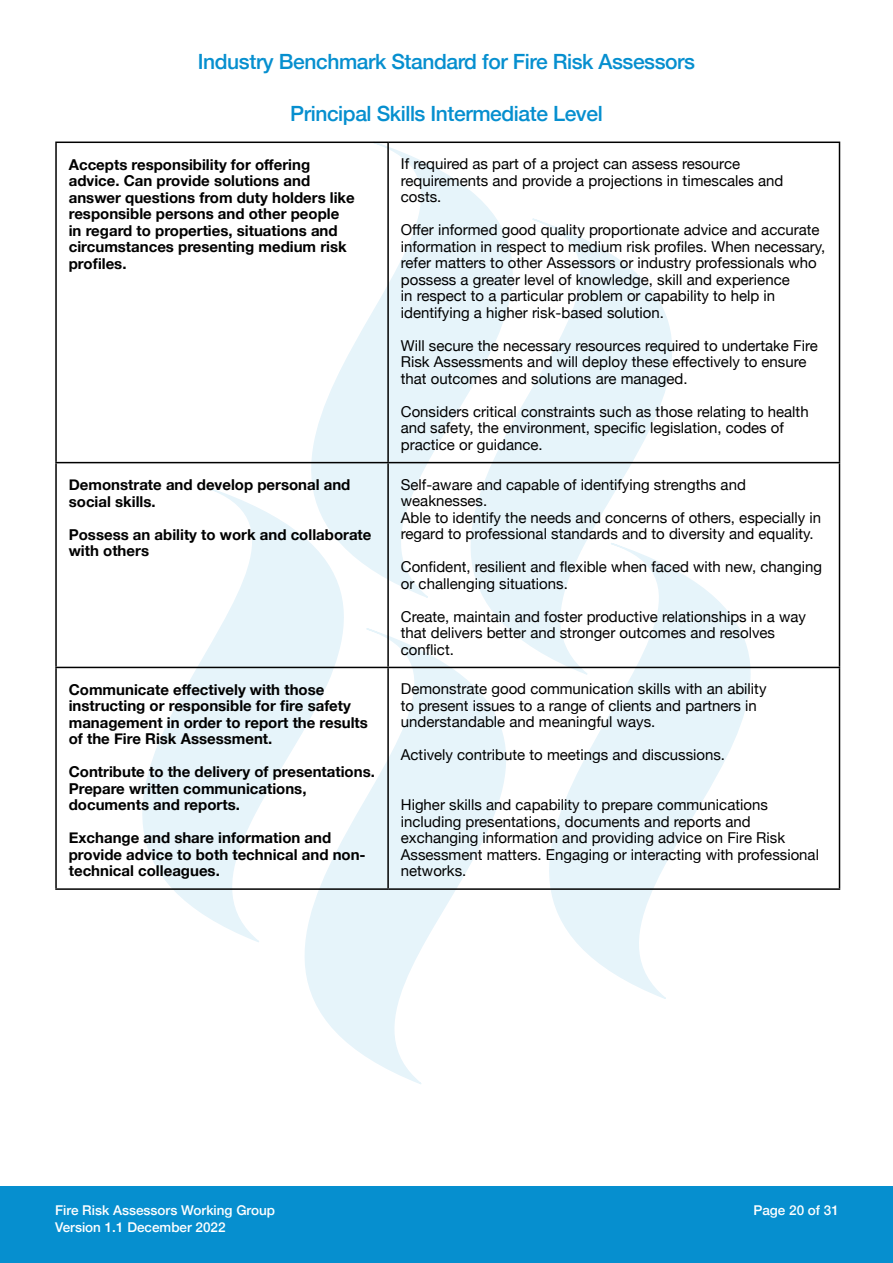
<style>
.page{position:relative;width:893px;height:1263px;background:#fff}
.page>*{position:absolute;margin:0;border:0;box-sizing:border-box;transform-origin:0 0}
.t1{font:500 21px "Helvetica Neue";letter-spacing:-.02em;color:#068fcf}
.t2{font:15px/16.5px "Helvetica Neue";color:#000}
.t3{font:700 15px/16.5px "Helvetica Neue";color:#000}
.t4{font:500 13.5px/16.2px "Helvetica Neue";color:#fff}
</style>
<div class="page">
<div style="left:0;top:1186px;width:893px;height:77px;background:#068fcf"></div>
<svg style="left:141px;top:141px;width:578px;height:323px"></svg>
<svg style="left:272px;top:217px;width:480px;height:325px"></svg>
<svg style="left:204px;top:485px;width:346px;height:142px"></svg>
<svg style="left:141px;top:627px;width:281px;height:457px"></svg>
<svg style="left:350px;top:542px;width:402px;height:458px"></svg>
<hr style="left:55px;top:142px;width:333px;height:1px;background:#000">
<hr style="left:55px;top:143px;width:2px;height:319px;background:#000">
<hr style="left:388px;top:142px;width:452px;height:1px;background:#000">
<hr style="left:387px;top:143px;width:2px;height:319px;background:#000">
<hr style="left:839px;top:143px;width:1px;height:319px;background:#000">
<hr style="left:55px;top:462px;width:333px;height:1px;background:#000">
<hr style="left:55px;top:463px;width:2px;height:204px;background:#000">
<hr style="left:388px;top:462px;width:452px;height:1px;background:#000">
<hr style="left:387px;top:463px;width:2px;height:204px;background:#000">
<hr style="left:839px;top:463px;width:1px;height:204px;background:#000">
<hr style="left:55px;top:667px;width:333px;height:1px;background:#000">
<hr style="left:55px;top:668px;width:2px;height:220px;background:#000">
<hr style="left:388px;top:667px;width:452px;height:1px;background:#000">
<hr style="left:387px;top:668px;width:2px;height:220px;background:#000">
<hr style="left:839px;top:668px;width:1px;height:220px;background:#000">
<hr style="left:55px;top:888px;width:333px;height:2px;background:#000">
<hr style="left:388px;top:888px;width:452px;height:2px;background:#000">
<h1 class="t1" style="left:198px;top:45px;width:499px">Industry Benchmark Standard for Fire Risk Assessors</h1>
<h1 class="t1" style="left:290px;top:97px;width:314px">Principal Skills Intermediate Level</h1>
<p class="t3" style="left:69px;top:156px;width:288px">Accepts responsibility for offering advice. Can provide solutions and answer questions from duty holders like responsible persons and other people in regard to properties, situations and circumstances presenting medium risk profiles.</p>
<p class="t2" style="left:401px;top:157px;width:384px">If required as part of a project can assess resource requirements and provide a projections in timescales and costs.</p>
<p class="t2" style="left:401px;top:223px;width:426px">Offer informed good quality proportionate advice and accurate information in respect to medium risk profiles. When necessary, refer matters to other Assessors or industry professionals who possess a greater level of knowledge, skill and experience<br>in respect to a particular problem or capability to help in identifying a higher risk-based solution.</p>
<p class="t2" style="left:401px;top:338px;width:419px">Will secure the necessary resources required to undertake Fire<br>Risk Assessments and will deploy these effectively to ensure that outcomes and solutions are managed.</p>
<p class="t2" style="left:401px;top:404px;width:409px">Considers critical constraints such as those relating to health and safety, the environment, specific legislation, codes of practice or guidance.</p>
<p class="t3" style="left:69px;top:477px;width:283px">Demonstrate and develop personal and social skills.</p>
<p class="t3" style="left:69px;top:526px;width:304px">Possess an ability to work and collaborate with others</p>
<p class="t3" style="left:69px;top:682px;width:301px">Communicate effectively with those instructing or responsible for fire safety management in order to report the results of the Fire Risk Assessment.</p>
<p class="t3" style="left:69px;top:764px;width:308px">Contribute to the delivery of presentations.<br>Prepare written communications, documents and reports.</p>
<p class="t3" style="left:69px;top:830px;width:298px">Exchange and share information and provide advice to both technical and non&shy;technical colleagues.</p>
<p class="t2" style="left:401px;top:477px;width:422px">Self-aware and capable of identifying strengths and weaknesses.<br>Able to identify the needs and concerns of others, especially in regard to professional standards and to diversity and equality.</p>
<p class="t2" style="left:401px;top:559px;width:423px">Confident, resilient and flexible when faced with new, changing or challenging situations.</p>
<p class="t2" style="left:401px;top:609px;width:407px">Create, maintain and foster productive relationships in a way that delivers better and stronger outcomes and resolves conflict.</p>
<p class="t2" style="left:401px;top:682px;width:367px">Demonstrate good communication skills with an ability to present issues to a range of clients and partners in understandable and meaningful ways.</p>
<p class="t2" style="left:401px;top:748px;width:326px">Actively contribute to meetings and discussions.</p>
<p class="t2" style="left:401px;top:797px;width:420px">Higher skills and capability to prepare communications including presentations, documents and reports and exchanging information and providing advice on Fire Risk Assessment matters. Engaging or interacting with professional networks.</p>
<p class="t4" style="left:55px;top:1201px;width:221px">Fire Risk Assessors Working Group<br>Version 1.1 December 2022</p>
<p class="t4" style="left:753px;top:1201px;width:87px">Page 20 of 31</p>
</div>
